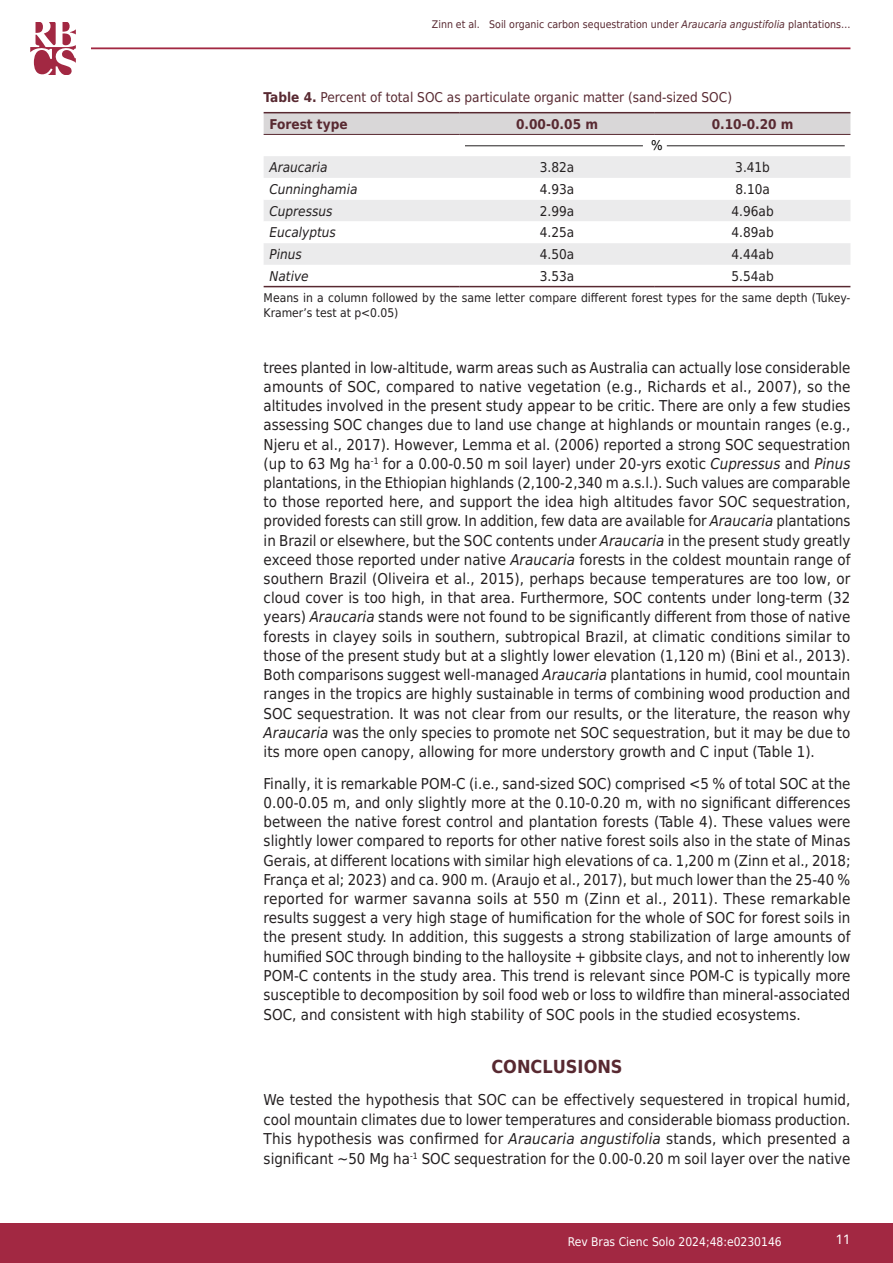
<style>
.page{position:relative;width:893px;height:1263px;background:#fff}
.page>*{position:absolute;margin:0;border:0;box-sizing:border-box;transform-origin:0 0}
.Subtítulo_1{font:700 18px "DejaVu Sans Condensed";color:#582931}
.Texto__EN{font:15px/19.2px "DejaVu Sans Condensed";color:#231f20;text-align:justify}
.Tabela_Figura_Título{font:13.5px "DejaVu Sans Condensed";color:#582931}
.Tabela{font:13.5px "DejaVu Sans Condensed";color:#231f20}
.Tabela-2{font:italic 13.5px "DejaVu Sans Condensed";color:#231f20}
.Tabela_cabeçalho{font:700 13.5px "DejaVu Sans Condensed";color:#582931}
.t1{font:13.5px "Akkurat Pro";color:#fff}
.Corpo_-_unidade_de_media{font:13.5px "DejaVu Sans Condensed";color:#000}
.Tabela_nota{font:12px/15px "DejaVu Sans Condensed";color:#231f20}
.t2{font:12px "DejaVu Sans Condensed";color:#fff}
.t3{font:10.5px "DejaVu Sans Condensed";color:#582931}
.s1{font-style:italic}
.s2{font-weight:700}
</style>
<div class="page">
<div style="left:0;top:1223px;width:893px;height:40px;background:#a22842"></div>
<hr style="left:91px;top:47px;width:759px;height:2px;background:#a22842">
<svg style="left:30px;top:22px;width:46px;height:52px"></svg>
<svg style="left:264px;top:113px;width:586px;height:21px;background:#d5d2d3"></svg>
<div style="left:264px;top:156px;width:586px;height:22px;background:#ebebec"></div>
<svg style="left:264px;top:200px;width:586px;height:86px;fill:#efeff0"></svg>
<hr style="left:264px;top:112px;width:195px;height:1px;background:#582931">
<hr style="left:459px;top:112px;width:196px;height:1px;background:#582931">
<hr style="left:655px;top:112px;width:195px;height:1px;background:#582931">
<hr style="left:264px;top:134px;width:195px;height:1px;background:#582931">
<hr style="left:459px;top:134px;width:196px;height:1px;background:#582931">
<hr style="left:655px;top:134px;width:195px;height:1px;background:#582931">
<hr style="left:264px;top:286px;width:195px;height:1px;background:#582931">
<hr style="left:459px;top:286px;width:196px;height:1px;background:#582931">
<hr style="left:655px;top:286px;width:195px;height:1px;background:#582931">
<hr style="left:465px;top:145px;width:380px;height:1px;background:#231f20">
<div style="left:643px;top:138px;width:24px;height:15px;background:#fff"></div>
<p class="t3" style="left:432px;top:16px;width:420px">Zinn et al. Soil organic carbon sequestration under <span class="s1">Araucaria angustifolia</span> plantations…</p>
<p class="Tabela_Figura_Título" style="left:264px;top:86px;width:470px"><span class="s2">Table 4.</span> Percent of total SOC as particulate organic matter (sand-sized SOC)</p>
<p class="Tabela_cabeçalho" style="left:269px;top:113px;width:80px">Forest type</p>
<p class="Tabela_cabeçalho" style="left:516px;top:113px;width:83px">0.00-0.05 m</p>
<p class="Tabela_cabeçalho" style="left:712px;top:113px;width:83px">0.10-0.20 m</p>
<p class="Corpo_-_unidade_de_media" style="left:651px;top:135px;width:13px">%</p>
<p class="Tabela-2" style="left:269px;top:158px;width:60px">Araucaria</p>
<p class="Tabela" style="left:540px;top:156px;width:36px">3.82a</p>
<p class="Tabela" style="left:735px;top:156px;width:36px">3.41b</p>
<p class="Tabela-2" style="left:269px;top:179px;width:90px">Cunninghamia</p>
<p class="Tabela" style="left:540px;top:178px;width:36px">4.93a</p>
<p class="Tabela" style="left:735px;top:178px;width:36px">8.10a</p>
<p class="Tabela-2" style="left:269px;top:201px;width:65px">Cupressus</p>
<p class="Tabela" style="left:540px;top:200px;width:36px">2.99a</p>
<p class="Tabela" style="left:732px;top:200px;width:44px">4.96ab</p>
<p class="Tabela-2" style="left:269px;top:223px;width:68px">Eucalyptus</p>
<p class="Tabela" style="left:540px;top:222px;width:36px">4.25a</p>
<p class="Tabela" style="left:732px;top:222px;width:44px">4.89ab</p>
<p class="Tabela-2" style="left:269px;top:245px;width:34px">Pinus</p>
<p class="Tabela" style="left:540px;top:243px;width:36px">4.50a</p>
<p class="Tabela" style="left:732px;top:243px;width:44px">4.44ab</p>
<p class="Tabela-2" style="left:269px;top:266px;width:41px">Native</p>
<p class="Tabela" style="left:540px;top:265px;width:36px">3.53a</p>
<p class="Tabela" style="left:732px;top:265px;width:44px">5.54ab</p>
<p class="Tabela_nota" style="left:264px;top:290px;width:588px">Means in a column followed by the same letter compare different forest types for the same depth (Tukey-<br>Kramer’s test at p&lt;0.05)</p>
<p class="Texto__EN" style="left:264px;top:358px;width:588px">trees planted in low-altitude, warm areas such as Australia can actually lose considerable amounts of SOC, compared to native vegetation (e.g., Richards et al., 2007), so the altitudes involved in the present study appear to be critic. There are only a few studies assessing SOC changes due to land use change at highlands or mountain ranges (e.g., Njeru et al., 2017). However, Lemma et al. (2006) reported a strong SOC sequestration (up to 63 Mg ha<sup>-1</sup> for a 0.00-0.50 m soil layer) under 20-yrs exotic <span class="s1">Cupressus</span> and <span class="s1">Pinus </span>plantations, in the Ethiopian highlands (2,100-2,340 m a.s.l.). Such values are comparable to those reported here, and support the idea high altitudes favor SOC sequestration, provided forests can still grow. In addition, few data are available for <span class="s1">Araucaria</span> plantations in Brazil or elsewhere, but the SOC contents under <span class="s1">Araucaria</span> in the present study greatly exceed those reported under native <span class="s1">Araucaria</span> forests in the coldest mountain range of southern Brazil (Oliveira et al., 2015), perhaps because temperatures are too low, or cloud cover is too high, in that area. Furthermore, SOC contents under long-term (32 years) <span class="s1">Araucaria</span> stands were not found to be significantly different from those of native forests in clayey soils in southern, subtropical Brazil, at climatic conditions similar to those of the present study but at a slightly lower elevation (1,120 m) (Bini et al., 2013).<br>Both comparisons suggest well-managed <span class="s1">Araucaria</span> plantations in humid, cool mountain ranges in the tropics are highly sustainable in terms of combining wood production and SOC sequestration. It was not clear from our results, or the literature, the reason why <span class="s1">Araucaria</span> was the only species to promote net SOC sequestration, but it may be due to its more open canopy, allowing for more understory growth and C input (Table 1).</p>
<p class="Texto__EN" style="left:264px;top:774px;width:588px">Finally, it is remarkable POM-C (i.e., sand-sized SOC) comprised &lt;5 % of total SOC at the 0.00-0.05 m, and only slightly more at the 0.10-0.20 m, with no significant differences between the native forest control and plantation forests (Table 4). These values were slightly lower compared to reports for other native forest soils also in the state of Minas Gerais, at different locations with similar high elevations of ca. 1,200 m (Zinn et al., 2018; França et al; 2023) and ca. 900 m. (Araujo et al., 2017), but much lower than the 25-40 % reported for warmer savanna soils at 550 m (Zinn et al., 2011). These remarkable results suggest a very high stage of humification for the whole of SOC for forest soils in the present study. In addition, this suggests a strong stabilization of large amounts of humified SOC through binding to the halloysite + gibbsite clays, and not to inherently low POM-C contents in the study area. This trend is relevant since POM-C is typically more susceptible to decomposition by soil food web or loss to wildfire than mineral-associated SOC, and consistent with high stability of SOC pools in the studied ecosystems.</p>
<p class="Subtítulo_1" style="left:491px;top:1052px;width:133px">CONCLUSIONS</p>
<p class="Texto__EN" style="left:264px;top:1090px;width:588px">We tested the hypothesis that SOC can be effectively sequestered in tropical humid, cool mountain climates due to lower temperatures and considerable biomass production.<br>This hypothesis was confirmed for <span class="s1">Araucaria angustifolia</span> stands, which presented a significant ~50 Mg ha<sup>-1</sup> SOC sequestration for the 0.00-0.20 m soil layer over the native</p>
<p class="t2" style="left:568px;top:1231px;width:215px">Rev Bras Cienc Solo 2024;48:e0230146</p>
<p class="t1" style="left:835px;top:1231px;width:16px">11</p>
</div>
